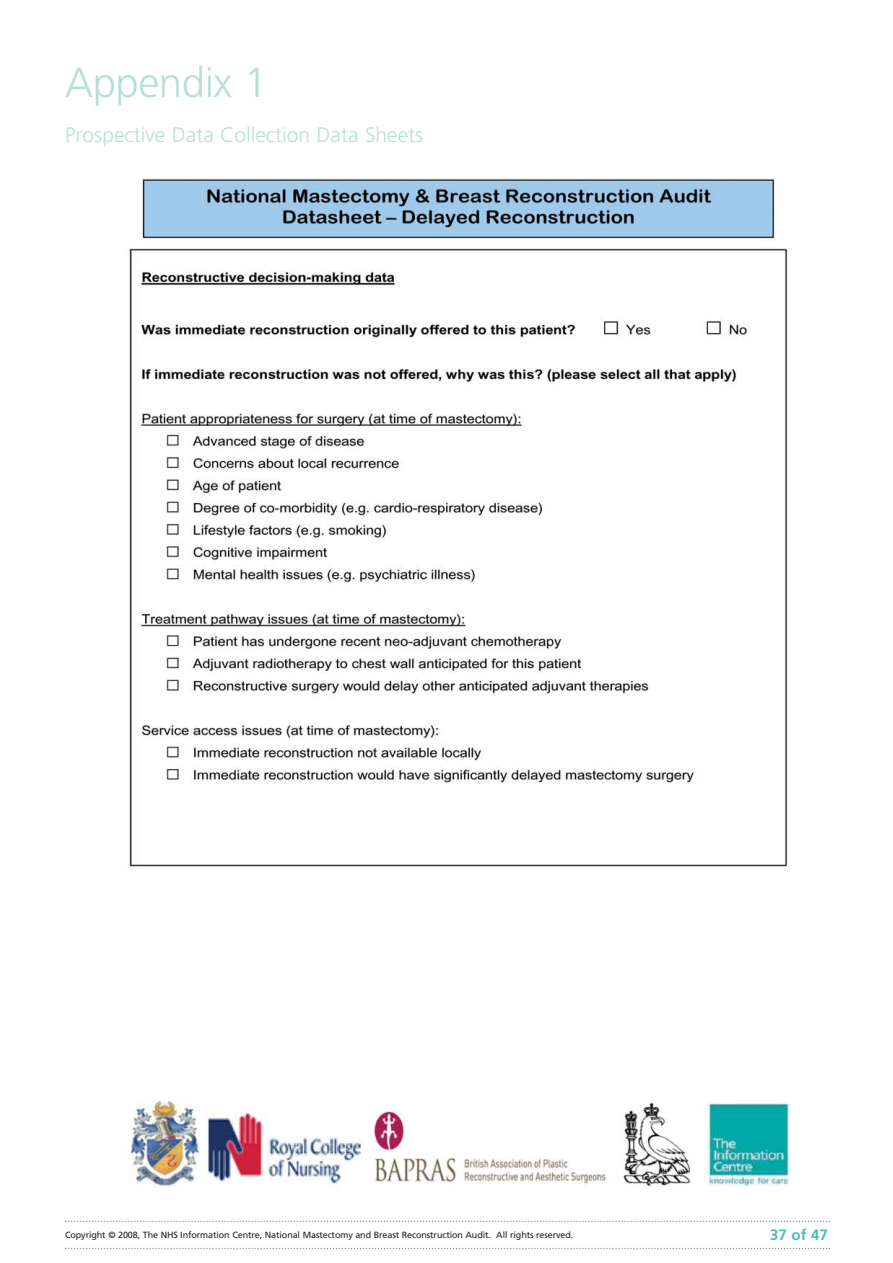
<style>
.page{position:relative;width:893px;height:1263px;background:#fff}
.page>*{position:absolute;margin:0;border:0;box-sizing:border-box;transform-origin:0 0}
.t1{font:300 42px "Frutiger CE";letter-spacing:-.01em;color:#b5e0d8}
.t2{font:300 21px "Frutiger CE";color:#b5e0d8}
.t3{font:700 15px "Frutiger CE";color:#47bfaf}
.t4{font:9px "Frutiger CE";letter-spacing:-.01em;color:#231f20}
</style>
<div class="page">
<svg style="left:65px;top:1221px;width:765px;height:1px"></svg>
<svg style="left:65px;top:1248px;width:765px;height:1px"></svg>
<img style="left:126px;top:179px;width:664px;height:1008px">
<h1 class="t1" style="left:65px;top:67px;width:204px">Appendix 1</h1>
<h2 class="t2" style="left:65px;top:127px;width:360px">Prospective Data Collection Data Sheets</h2>
<p class="t4" style="left:65px;top:1231px;width:510px">Copyright © 2008, The NHS Information Centre, National Mastectomy and Breast Reconstruction Audit. All rights reserved.</p>
<h3 class="t3" style="left:770px;top:1229px;width:59px">37 of 47</h3>
</div>
